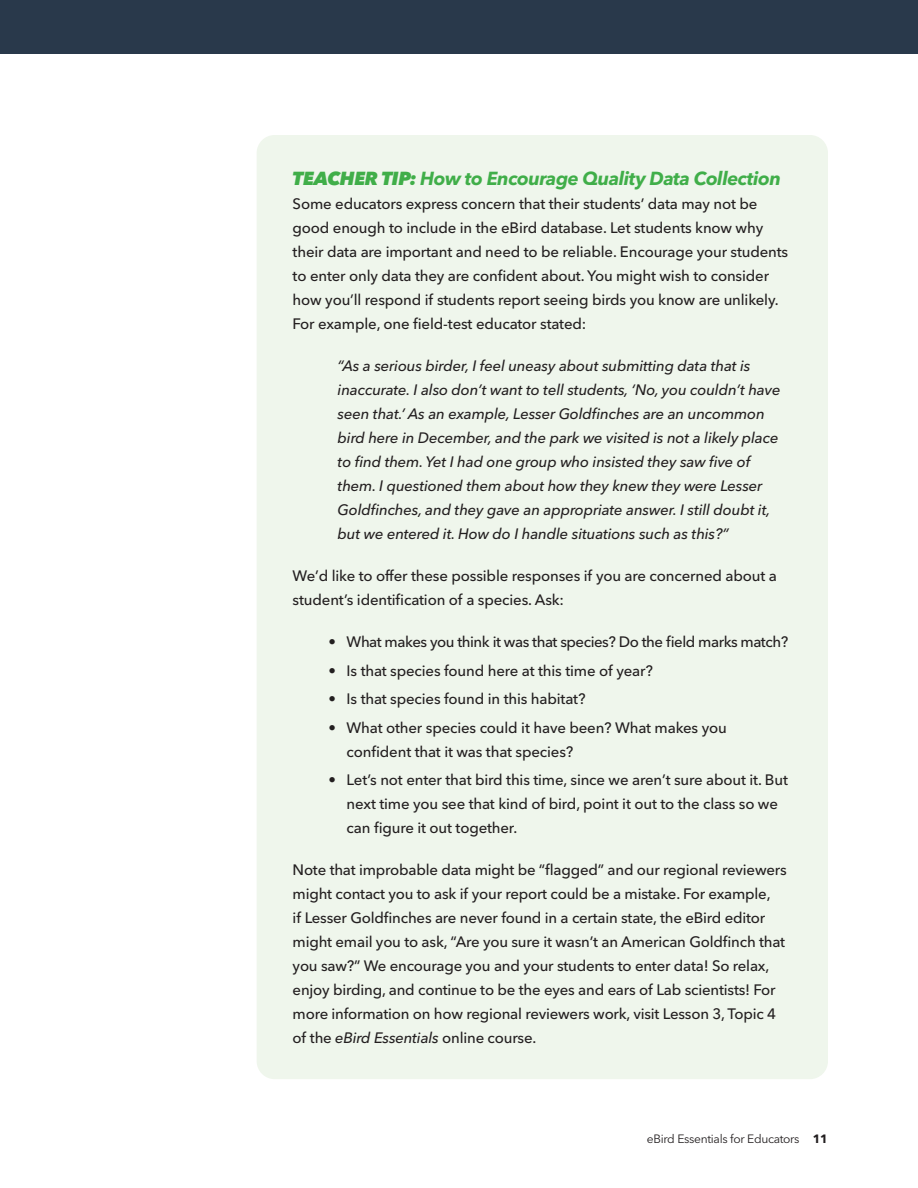
<style>
.page{position:relative;width:918px;height:1188px;background:#fff}
.page>*{position:absolute;margin:0;border:0;box-sizing:border-box;transform-origin:0 0}
.t1{font:italic 700 18.75px "Avenir Next LT Pro";letter-spacing:-.025em;color:#40ae49}
.t2{font:500 15px/24px "Avenir Next LT Pro";letter-spacing:-.01em;color:#231f20}
.t3{font:italic 500 15px/24px "Avenir Next LT Pro";letter-spacing:-.01em;color:#231f20}
.t4{font:500 15px "Avenir Next LT Pro";letter-spacing:-.03em;color:#231f20}
.t5{font:12px "Avenir Next LT Pro";letter-spacing:-.025em;color:#231f20}
.s1{font-weight:800}
.s2{font-style:italic}
.s3{font-weight:700}
</style>
<div class="page">
<div style="left:0;top:0;width:918px;height:54px;background:#29394b"></div>
<div style="left:257px;top:135px;width:571px;height:944px;background:#eff6ec;border-radius:18px"></div>
<p class="t1" style="left:293px;top:167px;width:490px"><span class="s1">TEACHER TIP:</span> How to Encourage Quality Data Collection</p>
<p class="t2" style="left:293px;top:192px;width:497px">Some educators express concern that their students’ data may not be good enough to include in the eBird database. Let students know why their data are important and need to be reliable. Encourage your students to enter only data they are confident about. You might wish to consider how you’ll respond if students report seeing birds you know are unlikely.<br>For example, one field-test educator stated:</p>
<p class="t3" style="left:338px;top:354px;width:444px">“As a serious birder, I feel uneasy about submitting data that is inaccurate. I also don’t want to tell students, ‘No, you couldn’t have seen that.’ As an example, Lesser Goldfinches are an uncommon bird here in December, and the park we visited is not a likely place to find them. Yet I had one group who insisted they saw five of them. I questioned them about how they knew they were Lesser Goldfinches, and they gave an appropriate answer. I still doubt it, but we entered it. How do I handle situations such as this?”</p>
<p class="t2" style="left:293px;top:564px;width:486px">We’d like to offer these possible responses if you are concerned about a student’s identification of a species. Ask:</p>
<p class="t4" style="left:329px;top:633px;width:461px">• What makes you think it was that species? Do the field marks match?</p>
<p class="t2" style="left:329px;top:658px;width:326px">• Is that species found here at this time of year?</p>
<p class="t2" style="left:329px;top:687px;width:258px">• Is that species found in this habitat?</p>
<p class="t2" style="left:347px;top:715px;width:382px;text-indent:-18px">• What other species could it have been? What makes you confident that it was that species?</p>
<p class="t2" style="left:347px;top:768px;width:443px;text-indent:-18px">• Let’s not enter that bird this time, since we aren’t sure about it. But next time you see that kind of bird, point it out to the class so we can figure it out together.</p>
<p class="t2" style="left:293px;top:858px;width:496px">Note that improbable data might be “flagged” and our regional reviewers might contact you to ask if your report could be a mistake. For example,<br>if Lesser Goldfinches are never found in a certain state, the eBird editor might email you to ask, “Are you sure it wasn’t an American Goldfinch that you saw?” We encourage you and your students to enter data! So relax, enjoy birding, and continue to be the eyes and ears of Lab scientists! For more information on how regional reviewers work, visit Lesson 3, Topic 4 of the <span class="s2">eBird Essentials</span> online course.</p>
<p class="t5" style="left:647px;top:1131px;width:183px">eBird Essentials for Educators <span class="s3">11</span></p>
</div>
